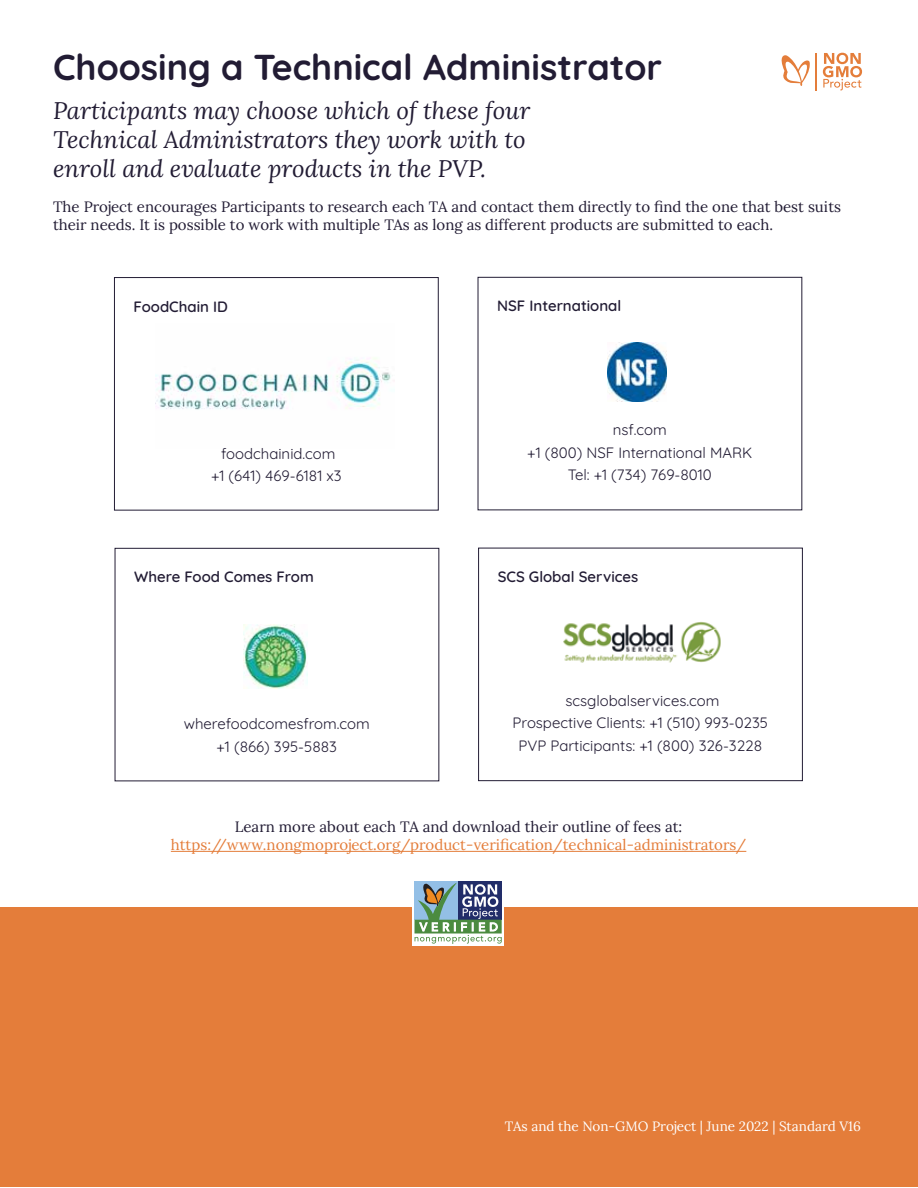
<style>
.page{position:relative;width:918px;height:1188px;background:#fff}
.page>*{position:absolute;margin:0;border:0;box-sizing:border-box;transform-origin:0 0}
.t1{font:700 36px "Quicksand";color:#221c34}
.t2{font:italic 24px/28.8px "Lora";color:#221c34}
.t3{font:15px/18px "Lora";color:#221c34}
.t4{font:15px/22.5px "Quicksand";color:#221c34;text-align:center}
.t5{font:15px "Lora";color:#e47d3a}
.t6{font:600 15px "Quicksand";color:#221c34}
.t7{font:13.5px "Lora";color:#fff}
</style>
<div class="page">
<div style="left:0;top:907px;width:918px;height:280px;background:#e47d3a"></div>
<img style="left:563px;top:621px;width:158px;height:42px">
<img style="left:155px;top:358px;width:236px;height:52px">
<hr style="left:171px;top:851px;width:575px;height:1px;background:#e47d3a">
<img style="left:244px;top:625px;width:64px;height:64px">
<img style="left:607px;top:342px;width:59px;height:59px">
<svg style="left:781px;top:55px;width:29px;height:31px"></svg>
<svg style="left:823px;top:53px;width:39px;height:37px"></svg>
<hr style="left:816px;top:53px;width:1px;height:38px;background:#e47d3a">
<div style="left:114px;top:277px;width:324px;height:233px;border:1px solid #221c34"></div>
<div style="left:478px;top:548px;width:325px;height:233px;border:1px solid #221c34"></div>
<svg style="left:413px;top:881px;width:91px;height:64px"></svg>
<div style="left:415px;top:881px;width:43px;height:39px;background:#93bfe6"></div>
<div style="left:458px;top:881px;width:44px;height:39px;background:#222d69"></div>
<svg style="left:415px;top:883px;width:87px;height:61px"></svg>
<h1 class="t1" style="left:53px;top:39px;width:611px">Choosing a Technical Administrator</h1>
<h2 class="t2" style="left:53px;top:96px;width:479px">Participants may choose which of these four<br>Technical Administrators they work with to enroll and evaluate products in the PVP.</h2>
<p class="t3" style="left:53px;top:196px;width:790px">The Project encourages Participants to research each TA and contact them directly to find the one that best suits their needs. It is possible to work with multiple TAs as long as different products are submitted to each.</p>
<p class="t6" style="left:134px;top:295px;width:96px">FoodChain ID</p>
<p class="t4" style="left:211px;top:440px;width:132px">foodchainid.com +1 (641) 469-6181 x3</p>
<p class="t6" style="left:134px;top:566px;width:181px">Where Food Comes From</p>
<p class="t4" style="left:184px;top:711px;width:188px">wherefoodcomesfrom.com +1 (866) 395-5883</p>
<p class="t6" style="left:497px;top:295px;width:126px">NSF International</p>
<p class="t4" style="left:527px;top:417px;width:227px">nsf.com<br>+1 (800) NSF International MARK<br>Tel: +1 (734) 769-8010</p>
<p class="t6" style="left:498px;top:565px;width:142px">SCS Global Services</p>
<p class="t4" style="left:513px;top:688px;width:257px">scsglobalservices.com<br>Prospective Clients: +1 (510) 993-0235<br>PVP Participants: +1 (800) 326-3228</p>
<p class="t3" style="left:235px;top:817px;width:449px">Learn more about each TA and download their outline of fees at:</p>
<p class="t5" style="left:171px;top:833px;width:577px">https://www.nongmoproject.org/product-verification/technical-administrators/</p>
<p class="t7" style="left:505px;top:1116px;width:358px">TAs and the Non-GMO Project | June 2022 | Standard V16</p>
</div>
